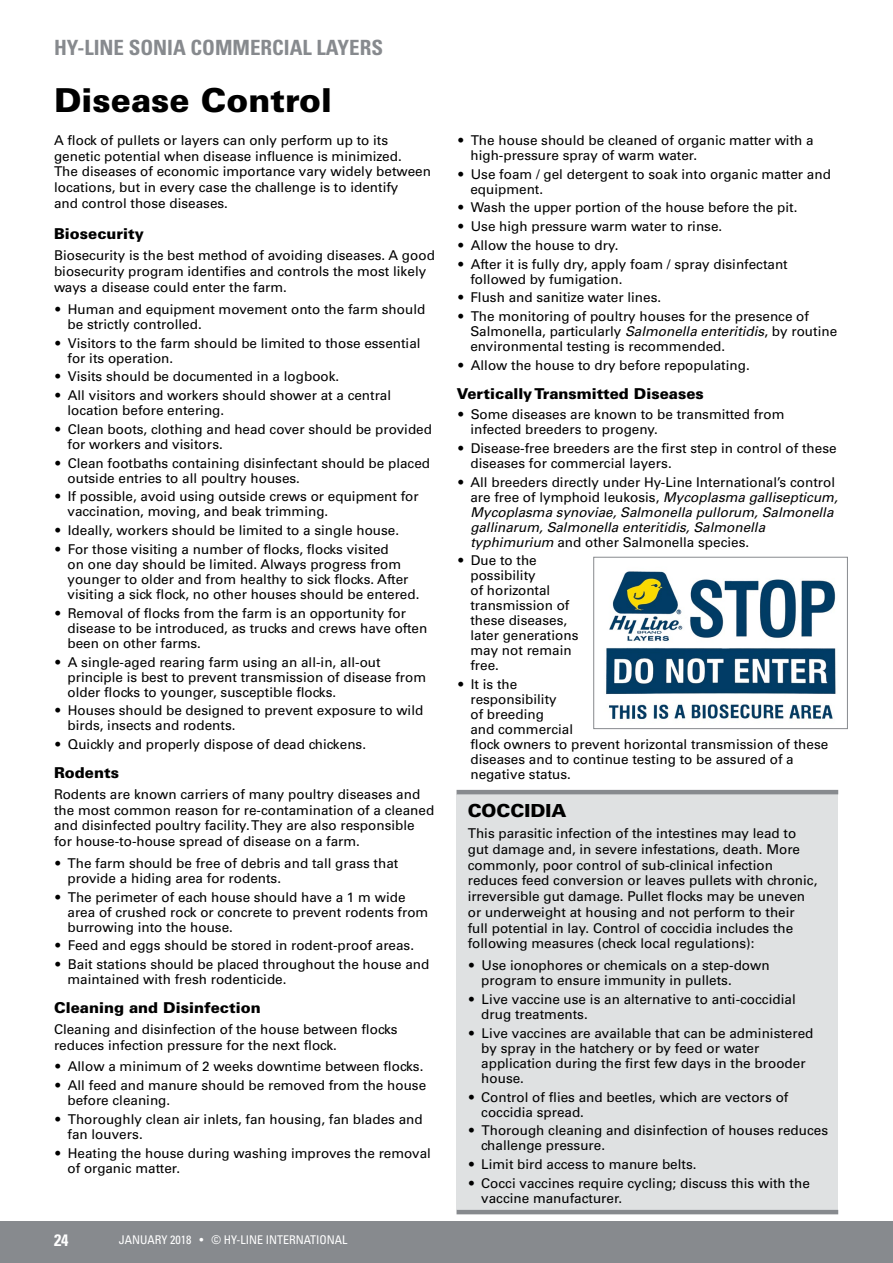
<style>
.page{position:relative;width:893px;height:1263px;background:#fff}
.page>*{position:absolute;margin:0;border:0;box-sizing:border-box;transform-origin:0 0}
.t1{font:900 33px "Univers LT Std";color:#000}
.t2{font:700 condensed 21px "Univers LT Std";color:#878a8e}
.t3{font:900 18px "Univers LT Std";color:#000}
.t4{font:700 condensed 16.5px "Univers LT Std";color:#fff}
.t5{font:900 15px "Univers LT Std";color:#000}
.t6{font:13.5px/15px "Univers LT Std";color:#000}
.t7{font:italic 13.5px/15px "Univers LT Std";color:#000}
.t8{font:condensed 12px "Univers LT Std";color:#fff}
.s1{font-style:italic}
.s2{font-style:normal}
</style>
<div class="page">
<div style="left:0;top:1221px;width:893px;height:42px;background:#878a8e"></div>
<div style="left:457px;top:794px;width:381px;height:416px;background:#dfe1e2"></div>
<hr style="left:457px;top:790px;width:381px;height:4px;background:#878a8e">
<hr style="left:457px;top:1210px;width:381px;height:4px;background:#878a8e">
<img style="left:606px;top:571px;width:230px;height:149px">
<div style="left:593px;top:557px;width:255px;height:172px;border:1px solid #878a8e"></div>
<h2 class="t2" style="left:54px;top:34px;width:331px">HY-LINE SONIA COMMERCIAL LAYERS</h2>
<h1 class="t1" style="left:54px;top:79px;width:279px">Disease Control</h1>
<p class="t6" style="left:54px;top:132px;width:378px;line-height:15.8px">A flock of pullets or layers can only perform up to its genetic potential when disease influence is minimized.<br>The diseases of economic importance vary widely between locations, but in every case the challenge is to identify<br>and control those diseases.</p>
<p class="t5" style="left:54px;top:224px;width:91px">Biosecurity</p>
<p class="t6" style="left:54px;top:248px;width:382px;line-height:15.8px">Biosecurity is the best method of avoiding diseases. A good biosecurity program identifies and controls the most likely ways a disease could enter the farm.</p>
<p class="t6" style="left:68px;top:301px;width:359px;text-indent:-12px">• Human and equipment movement onto the farm should be strictly controlled.</p>
<p class="t6" style="left:68px;top:335px;width:355px;text-indent:-12px">• Visitors to the farm should be limited to those essential for its operation.</p>
<p class="t6" style="left:55px;top:369px;width:285px">• Visits should be documented in a logbook.</p>
<p class="t6" style="left:68px;top:388px;width:325px;text-indent:-12px">• All visitors and workers should shower at a central location before entering.</p>
<p class="t6" style="left:68px;top:422px;width:366px;text-indent:-12px">• Clean boots, clothing and head cover should be provided for workers and visitors.</p>
<p class="t6" style="left:68px;top:455px;width:364px;text-indent:-12px">• Clean footbaths containing disinfectant should be placed outside entries to all poultry houses.</p>
<p class="t6" style="left:68px;top:489px;width:353px;text-indent:-12px">• If possible, avoid using outside crews or equipment for vaccination, moving, and beak trimming.</p>
<p class="t6" style="left:55px;top:523px;width:345px">• Ideally, workers should be limited to a single house.</p>
<p class="t6" style="left:68px;top:542px;width:353px;text-indent:-12px">• For those visiting a number of flocks, flocks visited<br>on one day should be limited. Always progress from younger to older and from healthy to sick flocks. After visiting a sick flock, no other houses should be entered.</p>
<p class="t6" style="left:68px;top:605px;width:361px;text-indent:-12px">• Removal of flocks from the farm is an opportunity for disease to be introduced, as trucks and crews have often been on other farms.</p>
<p class="t6" style="left:68px;top:654px;width:360px;text-indent:-12px">• A single-aged rearing farm using an all-in, all-out principle is best to prevent transmission of disease from older flocks to younger, susceptible flocks.</p>
<p class="t6" style="left:68px;top:703px;width:357px;text-indent:-12px">• Houses should be designed to prevent exposure to wild birds, insects and rodents.</p>
<p class="t6" style="left:55px;top:737px;width:312px">• Quickly and properly dispose of dead chickens.</p>
<p class="t5" style="left:54px;top:763px;width:67px">Rodents</p>
<p class="t6" style="left:54px;top:786px;width:382px;line-height:15.8px">Rodents are known carriers of many poultry diseases and the most common reason for re-contamination of a cleaned and disinfected poultry facility. They are also responsible for house-to-house spread of disease on a farm.</p>
<p class="t6" style="left:68px;top:856px;width:332px;text-indent:-12px">• The farm should be free of debris and tall grass that provide a hiding area for rodents.</p>
<p class="t6" style="left:68px;top:889px;width:362px;text-indent:-12px">• The perimeter of each house should have a 1 m wide area of crushed rock or concrete to prevent rodents from burrowing into the house.</p>
<p class="t6" style="left:55px;top:938px;width:360px">• Feed and eggs should be stored in rodent-proof areas.</p>
<p class="t6" style="left:68px;top:957px;width:363px;text-indent:-12px">• Bait stations should be placed throughout the house and maintained with fresh rodenticide.</p>
<p class="t5" style="left:54px;top:998px;width:208px">Cleaning and Disinfection</p>
<p class="t6" style="left:54px;top:1021px;width:345px;line-height:15.8px">Cleaning and disinfection of the house between flocks reduces infection pressure for the next flock.</p>
<p class="t6" style="left:55px;top:1059px;width:369px">• Allow a minimum of 2 weeks downtime between flocks.</p>
<p class="t6" style="left:68px;top:1078px;width:360px;text-indent:-12px">• All feed and manure should be removed from the house before cleaning.</p>
<p class="t6" style="left:68px;top:1112px;width:357px;text-indent:-12px">• Thoroughly clean air inlets, fan housing, fan blades and fan louvers.</p>
<p class="t6" style="left:68px;top:1145px;width:365px;text-indent:-12px">• Heating the house during washing improves the removal of organic matter.</p>
<p class="t4" style="left:54px;top:1229px;width:16px">24</p>
<p class="t8" style="left:119px;top:1232px;width:230px">JANUARY 2018 • © HY-LINE INTERNATIONAL</p>
<p class="t6" style="left:470px;top:133px;width:345px;text-indent:-12px">• The house should be cleaned of organic matter with a high-pressure spray of warm water.</p>
<p class="t6" style="left:470px;top:166px;width:362px;text-indent:-12px">• Use foam / gel detergent to soak into organic matter and equipment.</p>
<p class="t6" style="left:458px;top:200px;width:341px">• Wash the upper portion of the house before the pit.</p>
<p class="t6" style="left:458px;top:219px;width:265px">• Use high pressure warm water to rinse.</p>
<p class="t6" style="left:458px;top:238px;width:162px">• Allow the house to dry.</p>
<p class="t6" style="left:470px;top:256px;width:319px;text-indent:-12px">• After it is fully dry, apply foam / spray disinfectant followed by fumigation.</p>
<p class="t6" style="left:458px;top:290px;width:204px">• Flush and sanitize water lines.</p>
<p class="t6" style="left:470px;top:309px;width:368px;text-indent:-12px">• The monitoring of poultry houses for the presence of<br>Salmonella, particularly <span class="s1">Salmonella enteritidis</span>, by routine environmental testing is recommended.</p>
<p class="t6" style="left:458px;top:358px;width:293px">• Allow the house to dry before repopulating.</p>
<p class="t5" style="left:457px;top:384px;width:248px">Vertically Transmitted Diseases</p>
<p class="t6" style="left:470px;top:407px;width:315px;text-indent:-12px">• Some diseases are known to be transmitted from infected breeders to progeny.</p>
<p class="t6" style="left:470px;top:441px;width:368px;text-indent:-12px">• Disease-free breeders are the first step in control of these diseases for commercial layers.</p>
<p class="t7" style="left:470px;top:474px;width:369px;text-indent:-12px"><span class="s2">• All breeders directly under Hy-Line International’s control are free of lymphoid leukosis,</span> Mycoplasma gallisepticum, Mycoplasma synoviae, Salmonella pullorum, Salmonella gallinarum, Salmonella enteritidis, Salmonella typhimurium <span class="s2">and other Salmonella species.</span></p>
<p class="t6" style="left:470px;top:553px;width:110px;text-indent:-12px">• Due to the possibility<br>of horizontal transmission of these diseases, later generations may not remain free.</p>
<p class="t6" style="left:470px;top:677px;width:359px;text-indent:-12px">• It is the<br>responsibility<br>of breeding<br>and commercial<br>flock owners to prevent horizontal transmission of these diseases and to continue testing to be assured of a negative status.</p>
<h3 class="t3" style="left:468px;top:799px;width:100px">COCCIDIA</h3>
<p class="t6" style="left:468px;top:825px;width:351px;line-height:15.8px">This parasitic infection of the intestines may lead to gut damage and, in severe infestations, death. More commonly, poor control of sub-clinical infection reduces feed conversion or leaves pullets with chronic, irreversible gut damage. Pullet flocks may be uneven or underweight at housing and not perform to their full potential in lay. Control of coccidia includes the following measures (check local regulations):</p>
<p class="t6" style="left:481px;top:958px;width:290px;text-indent:-12px">• Use ionophores or chemicals on a step-down program to ensure immunity in pullets.</p>
<p class="t6" style="left:481px;top:992px;width:316px;text-indent:-12px">• Live vaccine use is an alternative to anti-coccidial drug treatments.</p>
<p class="t6" style="left:481px;top:1025px;width:334px;text-indent:-12px">• Live vaccines are available that can be administered by spray in the hatchery or by feed or water application during the first few days in the brooder house.</p>
<p class="t6" style="left:481px;top:1089px;width:309px;text-indent:-12px">• Control of flies and beetles, which are vectors of coccidia spread.</p>
<p class="t6" style="left:481px;top:1123px;width:348px;text-indent:-12px">• Thorough cleaning and disinfection of houses reduces challenge pressure.</p>
<p class="t6" style="left:469px;top:1157px;width:229px">• Limit bird access to manure belts.</p>
<p class="t6" style="left:481px;top:1176px;width:330px;text-indent:-12px">• Cocci vaccines require cycling; discuss this with the vaccine manufacturer.</p>
</div>
